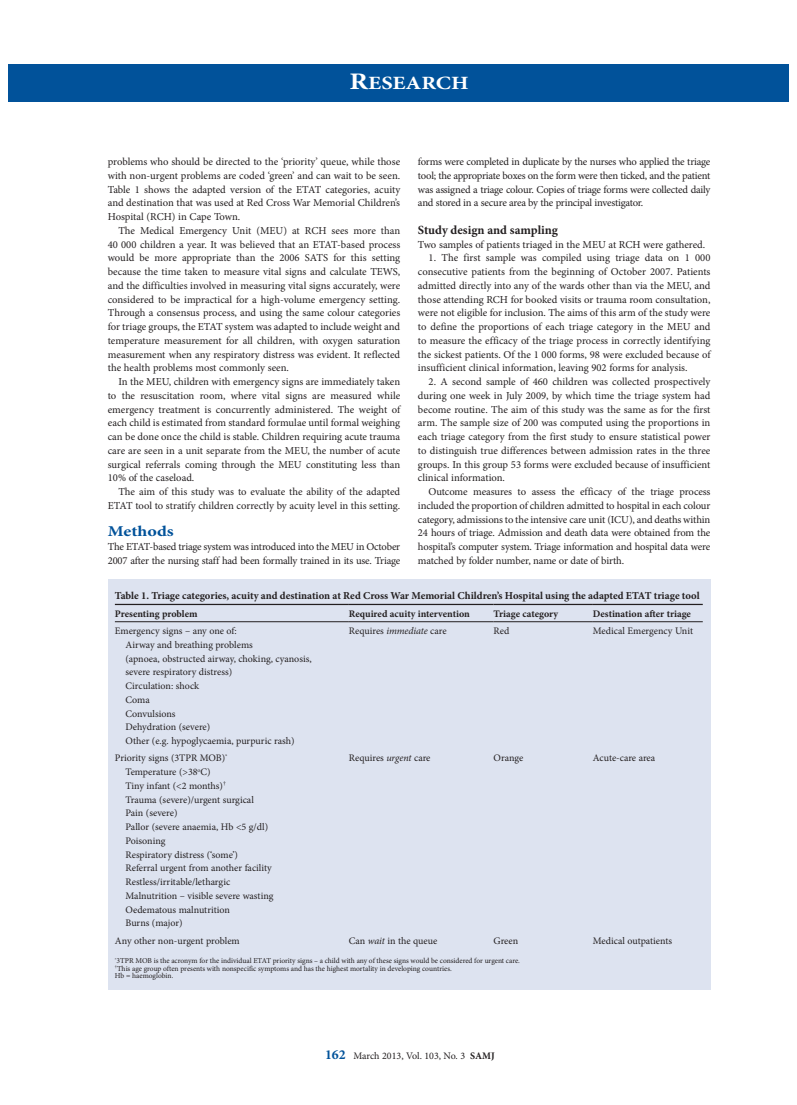
<style>
.page{position:relative;width:797px;height:1105px;background:#fff}
.page>*{position:absolute;margin:0;border:0;box-sizing:border-box;transform-origin:0 0}
.t1{font:700 18.75px "Minion Pro";color:#fff;scale:1.2 1}
.t2{font:700 15px "Minion Pro";color:#01529a;scale:1.2 1}
.t3{font:700 12.5px "Minion Pro";color:#231f20}
.t4{font:10.62px/13.8px "Minion Pro";letter-spacing:-.01em;color:#231f20;text-align:justify}
.t5{font:700 10.62px "Minion Pro";color:#231f20}
.t6{font:10px/13.8px "Minion Pro";color:#231f20}
.t7{font:700 10px "Minion Pro";letter-spacing:-.005em;color:#231f20}
.t8{font:7.5px/7.5px "Minion Pro";color:#231f20}
.s1{font-size:23.75px}
.s2{font-style:italic}
.s3{font-weight:700;font-size:13.75px;color:#01529a}
.s4{font-weight:700}
</style>
<div class="page">
<div style="left:9px;top:64px;width:779px;height:37px;background:#01529a"></div>
<div style="left:108px;top:580px;width:602px;height:410px;background:#dde3f0"></div>
<hr style="left:115px;top:604px;width:234px;height:1px;background:#231f20">
<hr style="left:349px;top:604px;width:144px;height:1px;background:#231f20">
<hr style="left:493px;top:604px;width:100px;height:1px;background:#231f20">
<hr style="left:593px;top:604px;width:109px;height:1px;background:#231f20">
<hr style="left:115px;top:621px;width:234px;height:1px;background:#231f20">
<hr style="left:349px;top:621px;width:144px;height:1px;background:#231f20">
<hr style="left:493px;top:621px;width:100px;height:1px;background:#231f20">
<hr style="left:593px;top:621px;width:109px;height:1px;background:#231f20">
<h1 class="t1" style="left:349px;top:69px;width:101px"><span class="s1">R</span>ESEARCH</h1>
<p class="t4" style="left:108px;top:155px;width:294px">problems who should be directed to the ‘priority’ queue, while those with non-urgent problems are coded ‘green’ and can wait to be seen.<br>Table 1 shows the adapted version of the ETAT categories, acuity and destination that was used at Red Cross War Memorial Children’s Hospital (RCH) in Cape Town.</p>
<p class="t4" style="left:108px;top:224px;width:294px;text-indent:11px">The Medical Emergency Unit (MEU) at RCH sees more than 40 000 children a year. It was believed that an ETAT-based process would be more appropriate than the 2006 SATS for this setting because the time taken to measure vital signs and calculate TEWS, and the difficulties involved in measuring vital signs accurately, were considered to be impractical for a high-volume emergency setting.<br>Through a consensus process, and using the same colour categories for triage groups, the ETAT system was adapted to include weight and temperature measurement for all children, with oxygen saturation measurement when any respiratory distress was evident. It reflected the health problems most commonly seen.</p>
<p class="t4" style="left:108px;top:375px;width:294px;text-indent:11px">In the MEU, children with emergency signs are immediately taken to the resuscitation room, where vital signs are measured while emergency treatment is concurrently administered. The weight of each child is estimated from standard formulae until formal weighing can be done once the child is stable. Children requiring acute trauma care are seen in a unit separate from the MEU, the number of acute surgical referrals coming through the MEU constituting less than 10% of the caseload.</p>
<p class="t4" style="left:108px;top:485px;width:294px;text-align:right">The aim of this study was to evaluate the ability of the adapted<br>ETAT tool to stratify children correctly by acuity level in this setting.</p>
<h2 class="t2" style="left:108px;top:521px;width:56px">Methods</h2>
<p class="t4" style="left:108px;top:540px;width:294px">The ETAT-based triage system was introduced into the MEU in October<br>2007 after the nursing staff had been formally trained in its use. Triage</p>
<p class="t4" style="left:418px;top:155px;width:294px">forms were completed in duplicate by the nurses who applied the triage tool; the appropriate boxes on the form were then ticked, and the patient was assigned a triage colour. Copies of triage forms were collected daily and stored in a secure area by the principal investigator.</p>
<p class="t3" style="left:418px;top:221px;width:141px">Study design and sampling</p>
<p class="t4" style="left:418px;top:237px;width:289px">Two samples of patients triaged in the MEU at RCH were gathered.</p>
<p class="t4" style="left:418px;top:251px;width:294px;text-indent:11px">1. The first sample was compiled using triage data on 1 000 consecutive patients from the beginning of October 2007. Patients admitted directly into any of the wards other than via the MEU, and those attending RCH for booked visits or trauma room consultation, were not eligible for inclusion. The aims of this arm of the study were to define the proportions of each triage category in the MEU and to measure the efficacy of the triage process in correctly identifying the sickest patients. Of the 1 000 forms, 98 were excluded because of insufficient clinical information, leaving 902 forms for analysis.</p>
<p class="t4" style="left:418px;top:375px;width:294px;text-indent:11px">2. A second sample of 460 children was collected prospectively during one week in July 2009, by which time the triage system had become routine. The aim of this study was the same as for the first arm. The sample size of 200 was computed using the proportions in each triage category from the first study to ensure statistical power to distinguish true differences between admission rates in the three groups. In this group 53 forms were excluded because of insufficient clinical information.</p>
<p class="t4" style="left:418px;top:485px;width:294px;text-indent:11px">Outcome measures to assess the efficacy of the triage process included the proportion of children admitted to hospital in each colour category, admissions to the intensive care unit (ICU), and deaths within 24 hours of triage. Admission and death data were obtained from the hospital’s computer system. Triage information and hospital data were matched by folder number, name or date of birth.</p>
<p class="t5" style="left:115px;top:589px;width:586px">Table 1. Triage categories, acuity and destination at Red Cross War Memorial Children’s Hospital using the adapted ETAT triage tool</p>
<p class="t7" style="left:115px;top:606px;width:84px">Presenting problem</p>
<p class="t7" style="left:349px;top:606px;width:123px">Required acuity intervention</p>
<p class="t7" style="left:493px;top:606px;width:66px">Triage category</p>
<p class="t7" style="left:593px;top:606px;width:100px">Destination after triage</p>
<p class="t6" style="left:125px;top:624px;width:188px;text-indent:-11px">Emergency signs – any one of:<br>Airway and breathing problems<br>(apnoea, obstructed airway, choking, cyanosis, severe respiratory distress)<br>Circulation: shock<br>Coma<br>Convulsions<br>Dehydration (severe)<br>Other (e.g. hypoglycaemia, purpuric rash)</p>
<p class="t6" style="left:349px;top:624px;width:99px">Requires <span class="s2">immediate</span> care</p>
<p class="t6" style="left:493px;top:624px;width:17px">Red</p>
<p class="t6" style="left:593px;top:624px;width:102px">Medical Emergency Unit</p>
<p class="t6" style="left:125px;top:751px;width:149px;text-indent:-11px">Priority signs (3TPR MOB)<sup>*<br></sup>Temperature (&gt;38<sup>o</sup>C)<br>Tiny infant (&lt;2 months)<sup>†<br></sup>Trauma (severe)/urgent surgical<br>Pain (severe)<br>Pallor (severe anaemia, Hb &lt;5 g/dl)<br>Poisoning<br>Respiratory distress (‘some’)<br>Referral urgent from another facility<br>Restless/irritable/lethargic<br>Malnutrition – visible severe wasting<br>Oedematous malnutrition<br>Burns (major)</p>
<p class="t6" style="left:349px;top:751px;width:83px">Requires <span class="s2">urgent</span> care</p>
<p class="t6" style="left:493px;top:751px;width:31px">Orange</p>
<p class="t6" style="left:593px;top:751px;width:64px">Acute-care area</p>
<p class="t6" style="left:115px;top:933px;width:126px">Any other non-urgent problem</p>
<p class="t6" style="left:349px;top:933px;width:90px">Can <span class="s2">wait</span> in the queue</p>
<p class="t6" style="left:493px;top:933px;width:26px">Green</p>
<p class="t6" style="left:593px;top:933px;width:81px">Medical outpatients</p>
<p class="t8" style="left:115px;top:957px;width:406px"><sup>*</sup>3TPR MOB is the acronym for the individual ETAT priority signs – a child with any of these signs would be considered for urgent care. <sup>†</sup>This age group often presents with nonspecific symptoms and has the highest mortality in developing countries.<br>Hb = haemoglobin.</p>
<p class="t6" style="left:325px;top:1049px;width:171px"><span class="s3">162</span> March 2013, Vol. 103, No. 3 <span class="s4">SAMJ</span></p>
</div>
